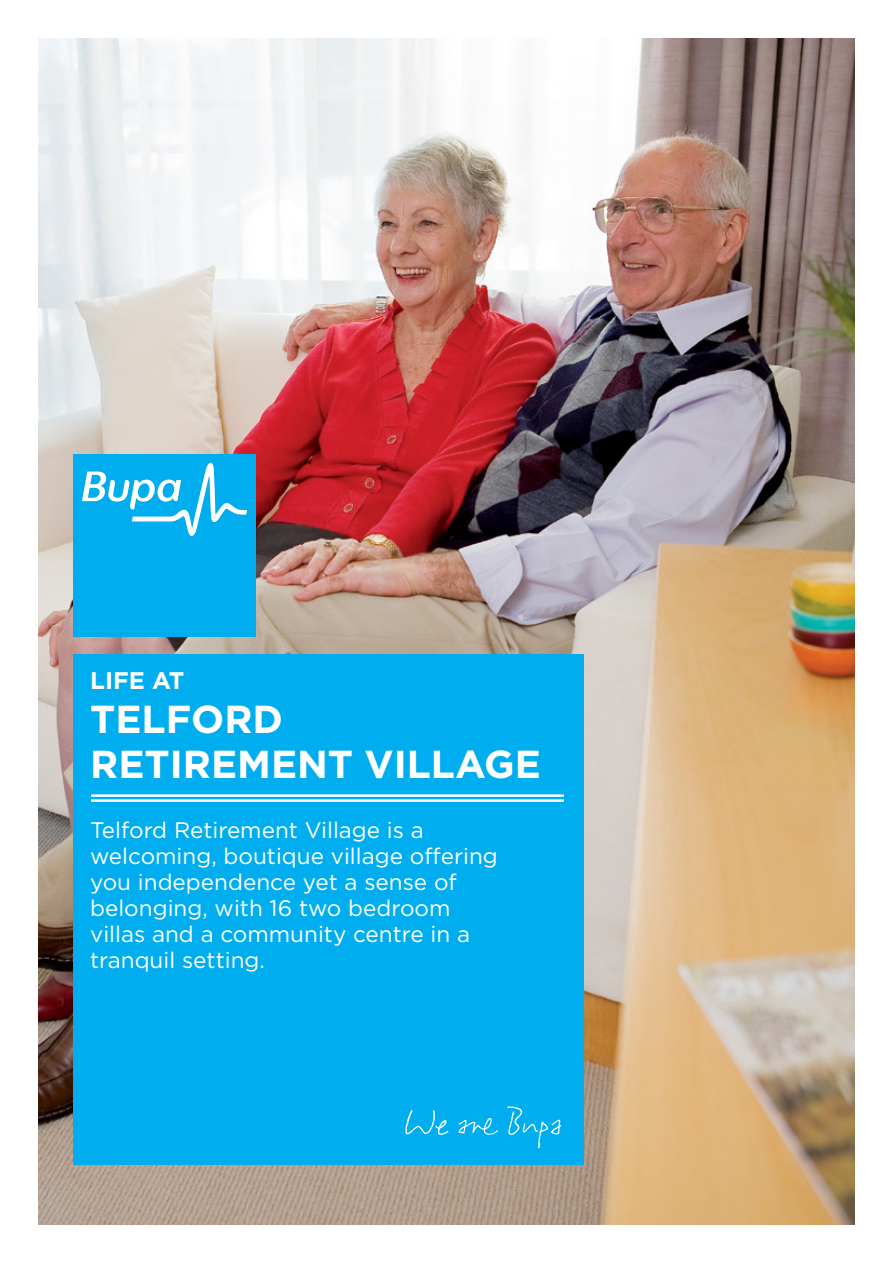
<style>
.page{position:relative;width:893px;height:1263px;background:#fff}
.page>*{position:absolute;margin:0;border:0;box-sizing:border-box;transform-origin:0 0}
.t1{font:700 39px/44.8px "Gotham";color:#fff}
.t2{font:700 24px "Gotham";color:#fff}
.t3{font:22.5px/25.8px "Gotham";color:#fff}
</style>
<div class="page">
<img style="left:38px;top:38px;width:817px;height:1187px">
<div style="left:73px;top:454px;width:183px;height:183px;background:#00aeef"></div>
<svg style="left:82px;top:463px;width:165px;height:73px"></svg>
<div style="left:73px;top:654px;width:510px;height:510px;background:#00aeef"></div>
<hr style="left:91px;top:794px;width:473px;height:3px;background:#fff">
<hr style="left:91px;top:799px;width:473px;height:3px;background:#fff">
<svg style="left:405px;top:1106px;width:156px;height:42px"></svg>
<p class="t2" style="left:90px;top:666px;width:96px">LIFE AT</p>
<h1 class="t1" style="left:90px;top:696px;width:194px">TELFORD<br>RETIRE</h1>
<h1 class="t1" style="left:237px;top:741px;width:300px">MENT VI LLAGE</h1>
<p class="t3" style="left:90px;top:817px;width:409px">Telford Retirement Village is a welcoming, boutique village offering you independence yet a sense of belonging, with 16 two bedroom villas and a community centre in a tranquil setting.</p>
</div>
